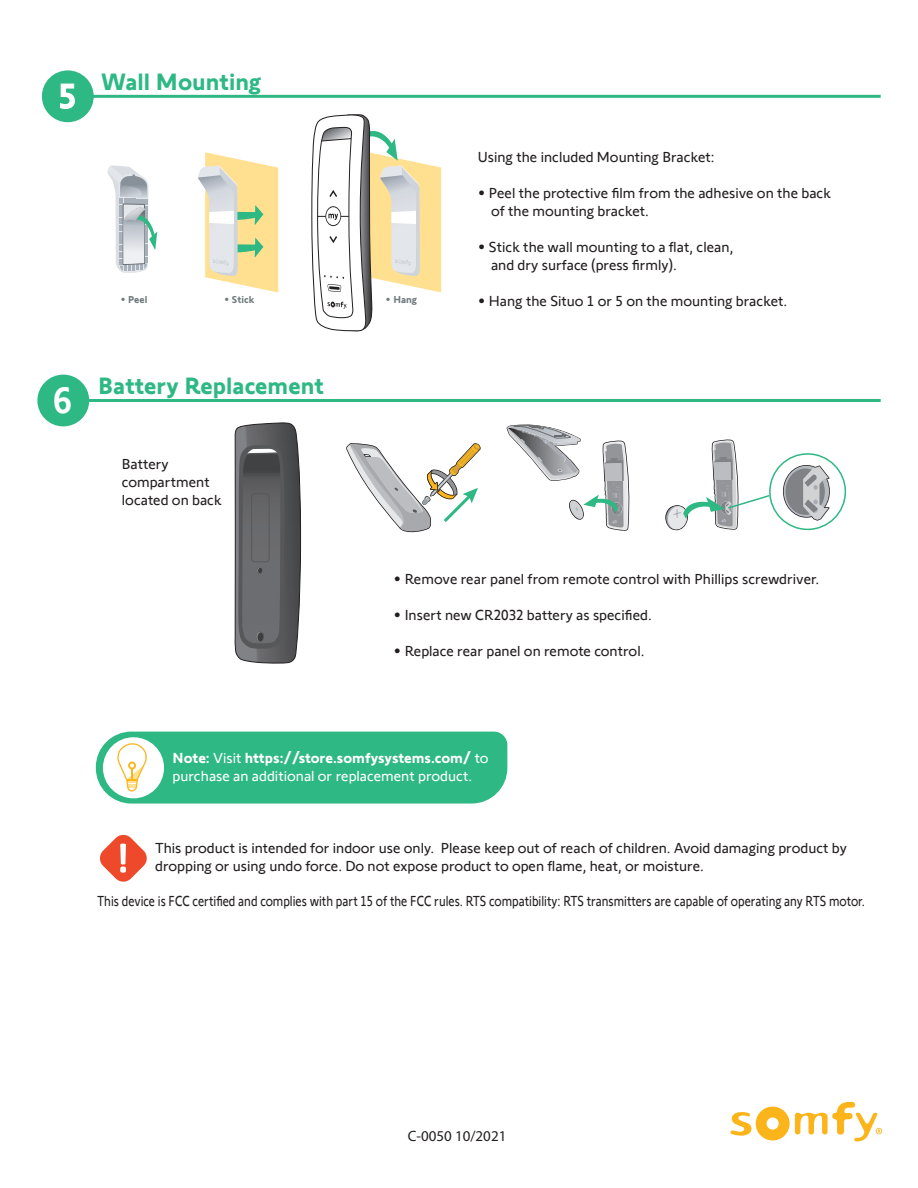
<style>
.page{position:relative;width:918px;height:1188px;background:#fff}
.page>*{position:absolute;margin:0;border:0;box-sizing:border-box;transform-origin:0 0}
.t1{font:500 37.95px "Somfy Sans";color:#fff}
.t2{font:700 24.3px "Somfy Sans";color:#2db884}
.t3{font:15px/18px "Somfy Sans";color:#231f20}
.t4{font:15px "Somfy Sans";color:#231f20;scale:.83 1}
.t5{font:15px/18px "Somfy Sans";color:#fff}
.t6{font:15px "Myriad Pro";color:#231f20}
.t7{font:700 10.35px "Somfy Sans";color:#707b7d}
.s1{font-weight:700}
</style>
<div class="page">
<svg style="left:100px;top:834px;width:47px;height:48px"></svg>
<svg style="left:240px;top:94px;width:43px;height:638px"></svg>
<svg style="left:234px;top:421px;width:67px;height:243px;background:#666668"></svg>
<div style="left:37px;top:375px;width:52px;height:51px;background:#2db884;border-radius:50%"></div>
<hr style="left:84px;top:399px;width:797px;height:3px;background:#2db884">
<div style="left:42px;top:70px;width:52px;height:52px;background:#2db884;border-radius:50%"></div>
<hr style="left:84px;top:95px;width:797px;height:3px;background:#2db884">
<svg style="left:60px;top:84px;width:15px;height:25px"></svg>
<svg style="left:730px;top:1102px;width:152px;height:39px"></svg>
<svg style="left:783px;top:465px;width:47px;height:56px"></svg>
<svg style="left:507px;top:425px;width:123px;height:106px"></svg>
<div style="left:769px;top:453px;width:77px;height:77px;border:2px solid #2db884;border-radius:50%"></div>
<svg style="left:665px;top:439px;width:106px;height:91px"></svg>
<svg style="left:108px;top:165px;width:49px;height:108px"></svg>
<svg style="left:198px;top:152px;width:80px;height:141px"></svg>
<svg style="left:311px;top:114px;width:170px;height:419px"></svg>
<svg style="left:96px;top:732px;width:411px;height:72px;background:#48c092"></svg>
<h1 class="t1" style="left:53px;top:370px;width:20px">6</h1>
<h2 class="t2" style="left:101px;top:62px;width:162px">Wall Mounting</h2>
<p class="t7" style="left:120px;top:291px;width:28px">• Peel</p>
<p class="t7" style="left:224px;top:291px;width:32px">• Stick</p>
<p class="t7" style="left:386px;top:291px;width:33px">• Hang</p>
<h2 class="t2" style="left:98px;top:366px;width:227px">Battery Replacement</h2>
<p class="t3" style="left:122px;top:454px;width:101px">Battery compartment located on back</p>
<p class="t3" style="left:478px;top:147px;width:238px">Using the included Mounting Bracket:</p>
<p class="t3" style="left:491px;top:183px;width:342px;text-indent:-13px">• Peel the protective film from the adhesive on the back of the mounting bracket.</p>
<p class="t3" style="left:491px;top:237px;width:244px;text-indent:-13px">• Stick the wall mounting to a flat, clean, and dry surface (press firmly).</p>
<p class="t3" style="left:478px;top:291px;width:311px">• Hang the Situo 1 or 5 on the mounting bracket.</p>
<p class="t3" style="left:394px;top:569px;width:427px">• Remove rear panel from remote control with Phillips screwdriver.</p>
<p class="t3" style="left:394px;top:605px;width:260px">• Insert new CR2032 battery as specified.</p>
<p class="t3" style="left:394px;top:641px;width:252px">• Replace rear panel on remote control.</p>
<p class="t5" style="left:173px;top:747px;width:318px"><span class="s1">Note:</span> Visit <span class="s1">https://store.somfysystems.com/</span> to purchase an additional or replacement product.</p>
<p class="t3" style="left:155px;top:837px;width:693px">This product is intended for indoor use only. Please keep out of reach of children. Avoid damaging product by dropping or using undo force. Do not expose product to open flame, heat, or moisture.</p>
<p class="t4" style="left:97px;top:890px;width:926px">This device is FCC certified and complies with part 15 of the FCC rules. RTS compatibility: RTS transmitters are capable of operating any RTS motor.</p>
<p class="t6" style="left:408px;top:1127px;width:100px">C-0050 10/2021</p>
</div>
